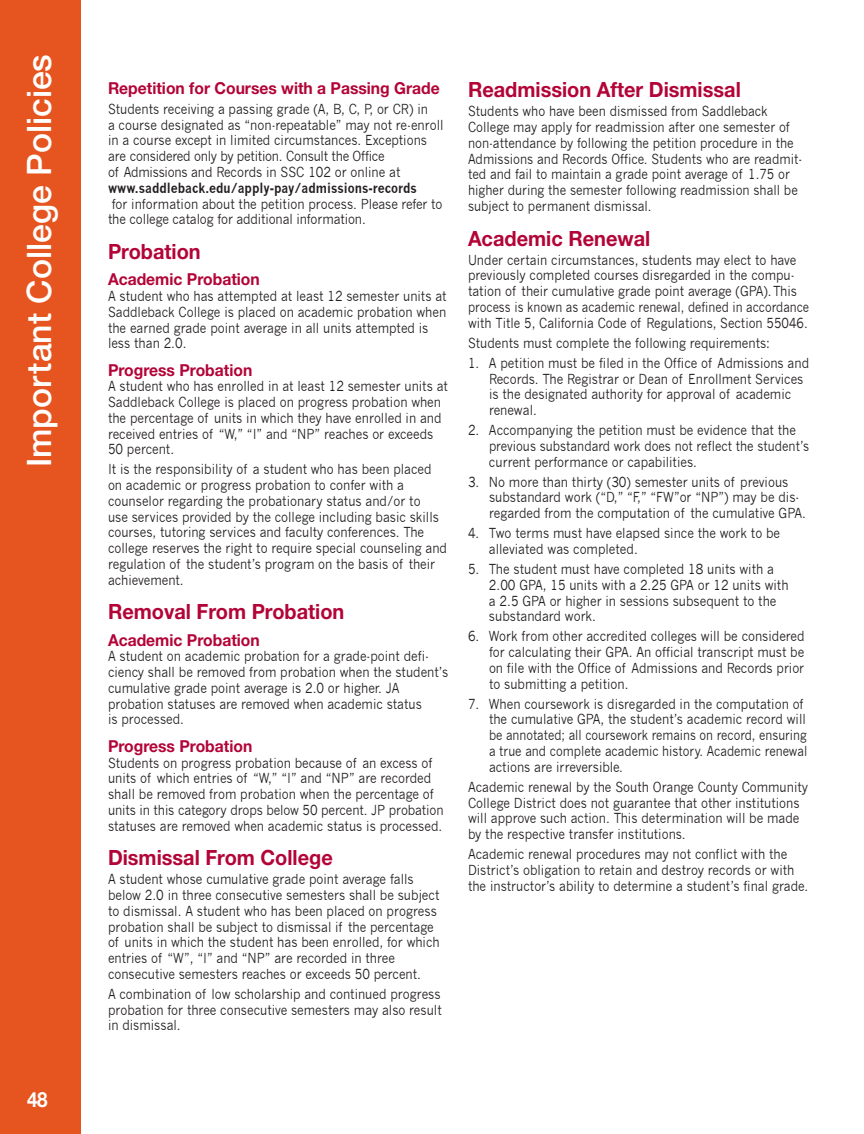
<style>
.page{position:relative;width:864px;height:1134px;background:#fff}
.page>*{position:absolute;margin:0;border:0;box-sizing:border-box;transform-origin:0 0}
.rtside1{font:500 33.75px "Helvetica Neue LT Std";color:#fff}
.text9{font:700 21px "Helvetica Neue";color:#b30437;scale:.95 1}
.t1{font:700 21px "Helvetica Neue";color:#fff;scale:.9 1}
.text9-2{font:700 16.5px "Helvetica Neue";color:#b30437;scale:.95 1}
.text9ind{font:700 16.5px "Helvetica Neue";color:#b30437;scale:.95 1}
.text9-3{font:13.5px/15.8px "News Gothic";color:#231f20;scale:.9 1}
.text9-4{font:13.5px/15.8px "News Gothic";color:#231f20;scale:.89 1}
.s1{font-weight:700}
</style>
<div class="page">
<div style="left:0;top:0;width:81px;height:1134px;background:#e6551f"></div>
<p class="rtside1" style="left:19px;top:467px;width:415px;rotate:-90deg">Important College Policies</p>
<p class="t1" style="left:27px;top:1086px;width:25px">48</p>
<p class="text9ind" style="left:108px;top:78px;width:351px">Repetition for Courses with a Passing Grade</p>
<p class="text9-3" style="left:108px;top:101px;width:374px">Students receiving a passing grade (A, B, C, P, or CR) in<br>a course designated as “non-repeatable” may not re-enroll in a course except in limited circumstances. Exceptions are considered only by petition. Consult the Office<br>of Admissions and Records in SSC 102 or online at <span class="s1">www.saddleback.edu/apply-pay/admissions-records<br></span>for information about the petition process. Please refer to the college catalog for additional information.</p>
<p class="text9" style="left:108px;top:239px;width:99px">Probation</p>
<p class="text9-2" style="left:108px;top:269px;width:161px">Academic Probation</p>
<p class="text9-3" style="left:108px;top:288px;width:378px">A student who has attempted at least 12 semester units at Saddleback College is placed on academic probation when the earned grade point average in all units attempted is less than 2.0.</p>
<p class="text9-2" style="left:108px;top:360px;width:153px">Progress Probation</p>
<p class="text9-3" style="left:108px;top:379px;width:379px">A student who has enrolled in at least 12 semester units at Saddleback College is placed on progress probation when the percentage of units in which they have enrolled in and received entries of “W,” “I” and “NP” reaches or exceeds 50 percent.</p>
<p class="text9-3" style="left:108px;top:462px;width:378px">It is the responsibility of a student who has been placed on academic or progress probation to confer with a counselor regarding the probationary status and/or to<br>use services provided by the college including basic skills courses, tutoring services and faculty conferences. The college reserves the right to require special counseling and regulation of the student’s program on the basis of their achievement.</p>
<p class="text9" style="left:108px;top:599px;width:250px">Removal From Probation</p>
<p class="text9-2" style="left:108px;top:630px;width:161px">Academic Probation</p>
<p class="text9-3" style="left:108px;top:649px;width:380px">A student on academic probation for a grade-point defi&shy;ciency shall be removed from probation when the student’s cumulative grade point average is 2.0 or higher. JA probation statuses are removed when academic status<br>is processed.</p>
<p class="text9-2" style="left:108px;top:736px;width:153px">Progress Probation</p>
<p class="text9-3" style="left:108px;top:755px;width:374px">Students on progress probation because of an excess of units of which entries of “W,” “I” and “NP” are recorded shall be removed from probation when the percentage of units in this category drops below 50 percent. JP probation statuses are removed when academic status is processed.</p>
<p class="text9" style="left:108px;top:845px;width:238px">Dismissal From College</p>
<p class="text9-3" style="left:108px;top:872px;width:370px">A student whose cumulative grade point average falls below 2.0 in three consecutive semesters shall be subject to dismissal. A student who has been placed on progress probation shall be subject to dismissal if the percentage of units in which the student has been enrolled, for which entries of “W”, “I” and “NP” are recorded in three consecutive semesters reaches or exceeds 50 percent.</p>
<p class="text9-3" style="left:108px;top:986px;width:372px;text-align:justify">A combination of low scholarship and continued progress probation for three consecutive semesters may also result in dismissal.</p>
<p class="text9" style="left:468px;top:77px;width:289px">Readmission After Dismissal</p>
<p class="text9-4" style="left:468px;top:104px;width:377px">Students who have been dismissed from Saddleback College may apply for readmission after one semester of non-attendance by following the petition procedure in the Admissions and Records Office. Students who are readmit&shy;ted and fail to maintain a grade point average of 1.75 or higher during the semester following readmission shall be subject to permanent dismissal.</p>
<p class="text9" style="left:468px;top:225px;width:194px">Academic Renewal</p>
<p class="text9-3" style="left:468px;top:252px;width:381px">Under certain circumstances, students may elect to have previously completed courses disregarded in the compu&shy;tation of their cumulative grade point average (GPA). This process is known as academic renewal, defined in accordance with Title 5, California Code of Regulations, Section 55046.</p>
<p class="text9-3" style="left:468px;top:335px;width:337px">Students must complete the following requirements:</p>
<p class="text9-3" style="left:489px;top:355px;width:357px;text-indent:-21px">1. A petition must be filed in the Office of Admissions and Records. The Registrar or Dean of Enrollment Services is the designated authority for approval of academic renewal.</p>
<p class="text9-3" style="left:489px;top:422px;width:357px;text-indent:-21px">2. Accompanying the petition must be evidence that the previous substandard work does not reflect the student’s current performance or capabilities.</p>
<p class="text9-3" style="left:489px;top:474px;width:354px;text-indent:-21px">3. No more than thirty (30) semester units of previous substandard work (“D,” “F,” “FW”or “NP”) may be dis&shy;regarded from the computation of the cumulative GPA.</p>
<p class="text9-3" style="left:489px;top:526px;width:325px;text-indent:-21px">4. Two terms must have elapsed since the work to be alleviated was completed.</p>
<p class="text9-3" style="left:489px;top:561px;width:334px;text-indent:-21px">5. The student must have completed 18 units with a 2.00 GPA, 15 units with a 2.25 GPA or 12 units with a 2.5 GPA or higher in sessions subsequent to the substandard work.</p>
<p class="text9-3" style="left:489px;top:629px;width:352px;text-align:justify;text-indent:-21px">6. Work from other accredited colleges will be considered for calculating their GPA. An official transcript must be on file with the Office of Admissions and Records prior to submitting a petition.</p>
<p class="text9-3" style="left:489px;top:696px;width:355px;text-indent:-21px">7. When coursework is disregarded in the computation of the cumulative GPA, the student’s academic record will be annotated; all coursework remains on record, ensuring a true and complete academic history. Academic renewal actions are irreversible.</p>
<p class="text9-3" style="left:468px;top:779px;width:379px">Academic renewal by the South Orange County Community College District does not guarantee that other institutions will approve such action. This determination will be made by the respective transfer institutions.</p>
<p class="text9-3" style="left:468px;top:846px;width:379px">Academic renewal procedures may not conflict with the<br>District’s obligation to retain and destroy records or with the instructor’s ability to determine a student’s final grade.</p>
</div>
